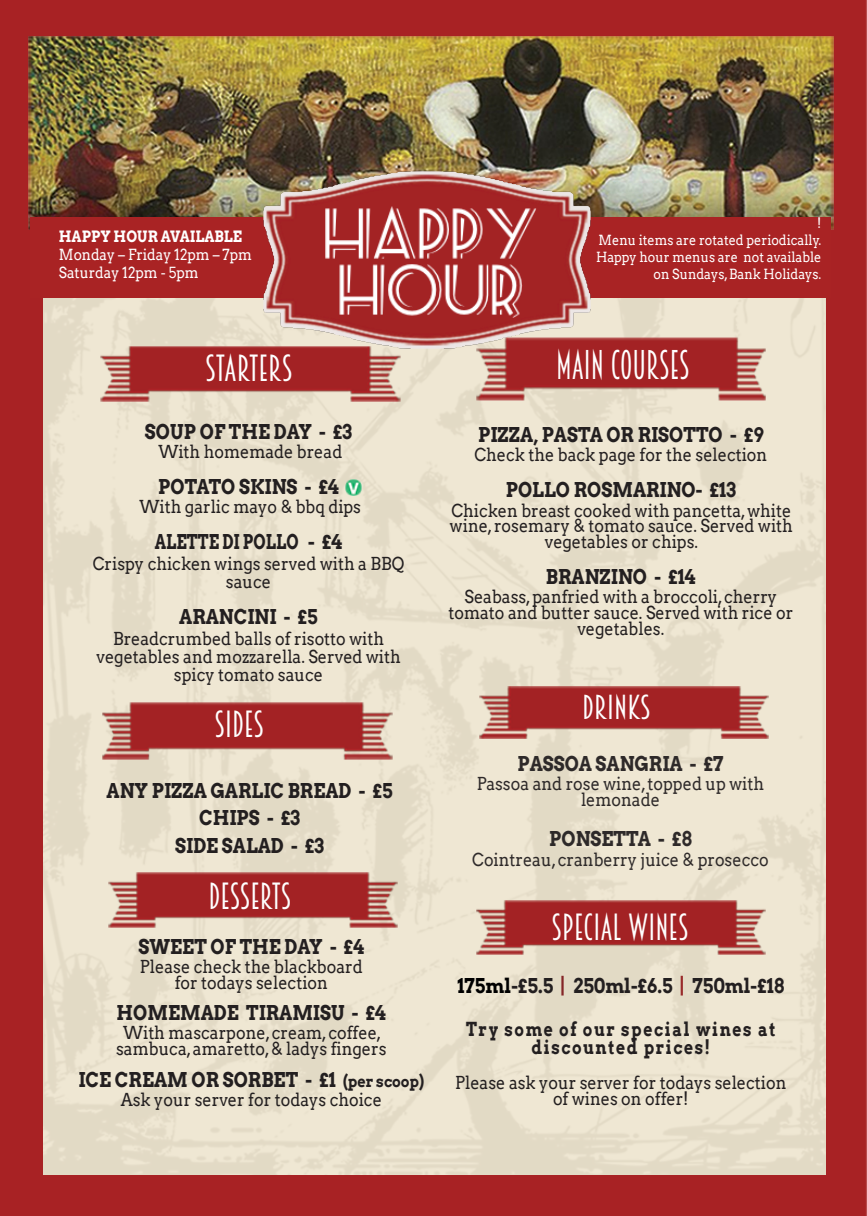
<style>
.page{position:relative;width:867px;height:1216px;background:#fff}
.page>*{position:absolute;margin:0;border:0;box-sizing:border-box;transform-origin:0 0}
.t1{font:37.2px "Breamcatcher";color:#fff;scale:.91 1}
.t2{font:33.8px "Breamcatcher";color:#fff}
.t3{font:33.8px "Breamcatcher";color:#fff;scale:1.04 1}
.t4{font:31px "Breamcatcher";color:#fff;scale:1.09 1}
.t5{font:700 20px/27.8px "Arvo";color:#231f20;text-align:center;scale:.9 1}
.t6{font:700 20px "Arvo";color:rgb(35 31 32/.95);scale:.9 1}
.t7{font:700 20px "Arvo";color:#231f20;scale:.78 1}
.t8{font:700 19px/18px "Arvo";letter-spacing:.1em;color:#231f20;text-align:center;scale:.83 1}
.t9{font:17.8px/15.8px "Arvo";color:#231f20;text-align:center;scale:.9 1}
.t10{font:17.8px/15.8px "Arvo";color:rgb(35 31 32/.95);text-align:center;scale:.9 1}
.t11{font:15.4px/18.4px "Arvo";color:#fff;scale:.9 1}
.t12{font:700 15.4px "Arvo";color:#fff;scale:.9 1}
.t13{font:14px/16.8px "Arvo";color:#fff;text-align:right;scale:.9 1}
.s1{font-size:15.8px}
.s2{color:#000}
.s3{color:#852628}
.s4{color:#972526}
</style>
<div class="page">
<div style="left:0;top:0;width:866px;height:1216px;background:#a82224"></div>
<img style="left:44px;top:298px;width:781px;height:876px">
<img style="left:27px;top:36px;width:807px;height:194px">
<div style="left:30px;top:218px;width:800px;height:80px;background:#a92324"></div>
<img style="left:263px;top:172px;width:327px;height:177px">
<img style="left:324px;top:205px;width:213px;height:113px">
<img style="left:475px;top:899px;width:291px;height:57px">
<img style="left:478px;top:685px;width:291px;height:54px">
<img style="left:475px;top:337px;width:291px;height:64px">
<img style="left:107px;top:871px;width:291px;height:58px">
<img style="left:102px;top:702px;width:291px;height:58px">
<img style="left:100px;top:345px;width:301px;height:58px">
<img style="left:345px;top:479px;width:18px;height:17px">
<p class="t12" style="left:59px;top:230px;width:205px">HAPPY HOUR AVAILABLE</p>
<p class="t11" style="left:59px;top:247px;width:216px">Monday – Friday 12pm – 7pm<br>Saturday 12pm - 5pm</p>
<p class="t13" style="left:595px;top:216px;width:252px">!<br>Menu items are rotated periodically.<br>Happy hour menus are not available on Sundays,Bank Holidays.</p>
<h2 class="t3" style="left:205px;top:355px;width:86px">STARTERS</h2>
<p class="t5" style="left:145px;top:420px;width:231px">SOUP OF THE DAY - £3</p>
<p class="t9" style="left:158px;top:446px;width:206px">With homemade bread</p>
<p class="t5" style="left:158px;top:475px;width:202px">POTATO SKINS - £4</p>
<p class="t9" style="left:139px;top:500px;width:247px">With garlic mayo &amp; bbq dips</p>
<p class="t7" style="left:155px;top:534px;width:242px">ALETTE DI POLLO - £4</p>
<p class="t9" style="left:93px;top:556px;width:347px;line-height:18px">Crispy chicken wings served with a BBQ sauce</p>
<p class="t5" style="left:179px;top:605px;width:155px">ARANCINI - £5</p>
<p class="t9" style="left:96px;top:631px;width:339px;line-height:18px">Breadcrumbed balls of risotto with vegetables and mozzarella. Served with spicy tomato sauce</p>
<h2 class="t2" style="left:214px;top:711px;width:51px">SIDES</h2>
<p class="t5" style="left:107px;top:778px;width:319px">ANY PIZZA GARLIC BREAD - £5<br>CHIPS - £3<br>SIDE SALAD - £3</p>
<h2 class="t2" style="left:208px;top:883px;width:84px">DESSERTS</h2>
<p class="t5" style="left:138px;top:934px;width:252px">SWEET OF THE DAY - £4</p>
<p class="t9" style="left:140px;top:960px;width:249px">Please check the blackboard for todays selection</p>
<p class="t5" style="left:116px;top:1001px;width:301px">HOMEMADE TIRAMISU - £4</p>
<p class="t9" style="left:116px;top:1027px;width:302px">With mascarpone,cream,coffee, sambuca,amaretto,&amp; ladys fingers</p>
<p class="t5" style="left:78px;top:1068px;width:385px">ICE CREAM OR SORBET - £1 <span class="s1">(per scoop)</span></p>
<p class="t9" style="left:121px;top:1093px;width:291px">Ask your server for todays choice</p>
<h1 class="t1" style="left:555px;top:351px;width:148px">MAIN COURSES</h1>
<p class="t5" style="left:478px;top:423px;width:318px">PIZZA, PASTA OR RISOTTO - £9</p>
<p class="t9" style="left:474px;top:449px;width:327px">Check the back page for the selection</p>
<p class="t5" style="left:505px;top:478px;width:257px">POLLO ROSMARINO- £13</p>
<p class="t9" style="left:450px;top:504px;width:382px">Chicken breast cooked with pancetta,white wine,rosemary &amp; tomato sauce. Served with vegetables or chips.</p>
<p class="t5" style="left:545px;top:565px;width:168px">BRANZINO - £14</p>
<p class="t9" style="left:448px;top:591px;width:384px">Seabass,panfried with a broccoli,cherry tomato and butter sauce. Served with rice or vegetables.</p>
<h3 class="t4" style="left:582px;top:696px;width:64px">DRINKS</h3>
<p class="t6" style="left:517px;top:756px;width:230px">PASSOA SANGRIA - £7</p>
<p class="t10" style="left:477px;top:777px;width:320px">Passoa and rose wine,topped up with lemonade</p>
<p class="t6" style="left:549px;top:830px;width:160px">PONSETTA - £8</p>
<p class="t10" style="left:472px;top:853px;width:331px">Cointreau,cranberry juice &amp; prosecco</p>
<h2 class="t2" style="left:551px;top:914px;width:139px">SPECIAL WINES</h2>
<p class="t5" style="left:457px;top:973px;width:364px"><span class="s2">175ml</span>-£5.5 <span class="s3">|</span> 250ml-£6.5 <span class="s4">|</span> 750ml-£18</p>
<p class="t8" style="left:466px;top:1022px;width:374px">Try some of our special wines at discounted prices!</p>
<p class="t9" style="left:455px;top:1076px;width:369px">Please ask your server for todays selection of wines on offer!</p>
</div>
